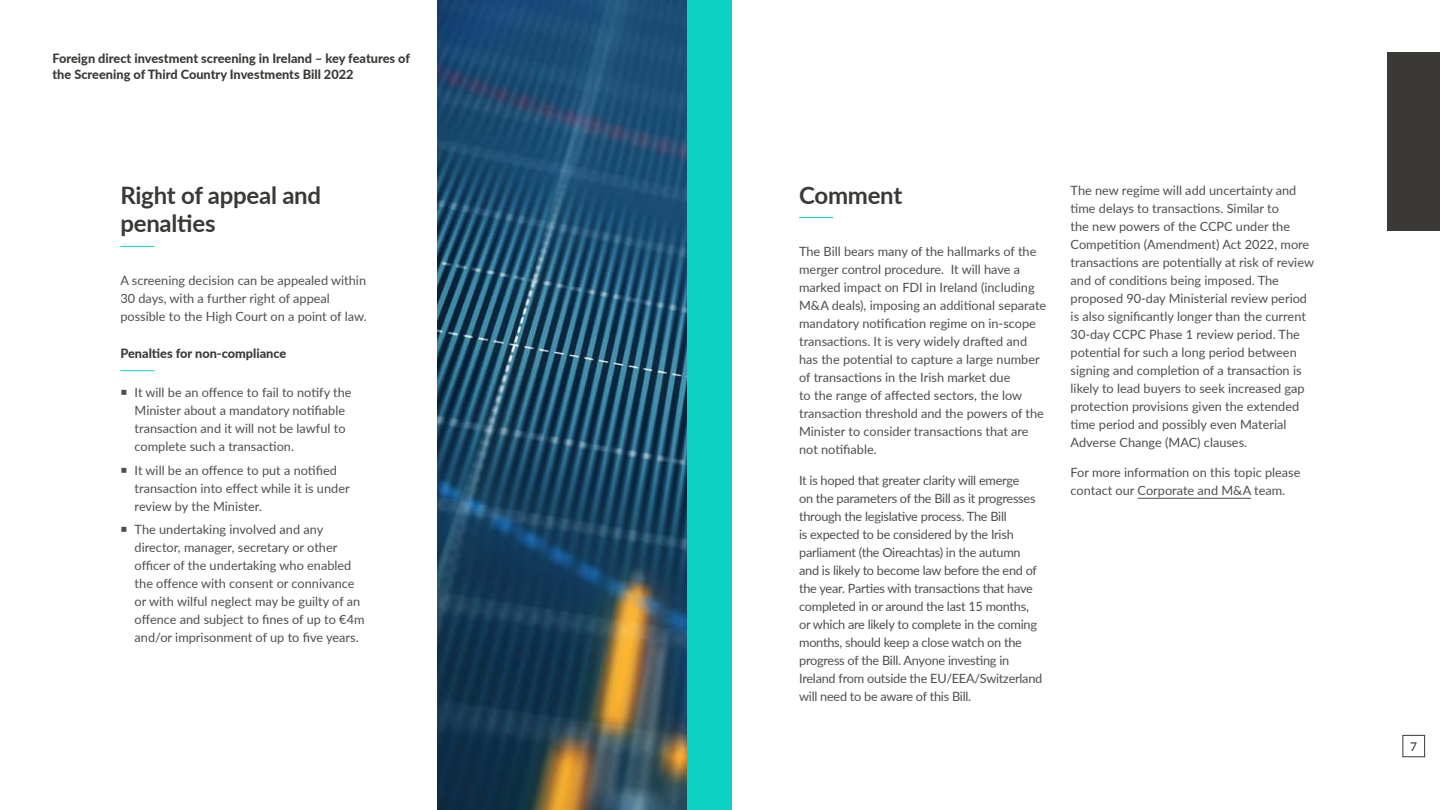
<style>
.page{position:relative;width:1440px;height:810px;background:#fff}
.page>*{position:absolute;margin:0;border:0;box-sizing:border-box;transform-origin:0 0}
.t1{font:700 24px/28.8px "Lato";letter-spacing:-.01em;color:#3b3936}
.t2{font:12.75px/18px "Lato";color:#4f4e4c}
.t3{font:12.75px/18px "Lato";letter-spacing:-.02em;color:#4f4e4c}
.t4{font:800 12.75px/15.8px "Lato";color:#3b3936}
.t5{font:500 12px "Lato";color:#3b3936}
</style>
<div class="page">
<img style="left:437px;top:0;width:250px;height:810px">
<div style="left:1388px;top:52px;width:52px;height:179px;background:#3b3936"></div>
<svg style="left:120px;top:246px;width:35px;height:1px"></svg>
<svg style="left:120px;top:370px;width:35px;height:1px"></svg>
<svg style="left:799px;top:217px;width:35px;height:1px"></svg>
<hr style="left:1138px;top:498px;width:113px;height:1px;background:#4f4e4c">
<div style="left:1402px;top:735px;width:23px;height:22px;border:1px solid #3b3936"></div>
<div style="left:687px;top:0;width:44px;height:810px;background:#0bd2c5"></div>
<p class="t4" style="left:52px;top:50px;width:359px">Foreign direct investment screening in Ireland – key features of the Screening of Third Country Investments Bill 2022</p>
<h1 class="t1" style="left:120px;top:179px;width:202px">Right of appeal and penalties</h1>
<p class="t2" style="left:120px;top:271px;width:248px">A screening decision can be appealed within<br>30 days, with a further right of appeal possible to the High Court on a point of law.</p>
<p class="t4" style="left:120px;top:345px;width:168px">Penalties for non-compliance</p>
<p class="t2" style="left:135px;top:383px;width:218px">It will be an offence to fail to notify the Minister about a mandatory notifiable transaction and it will not be lawful to complete such a transaction.</p>
<p class="t2" style="left:135px;top:461px;width:217px">It will be an offence to put a notified transaction into effect while it is under review by the Minister.</p>
<p class="t2" style="left:135px;top:520px;width:231px">The undertaking involved and any director, manager, secretary or other officer of the undertaking who enabled the offence with consent or connivance or with wilful neglect may be guilty of an offence and subject to fines of up to €4m and/or imprisonment of up to five years.</p>
<h1 class="t1" style="left:799px;top:179px;width:105px">Comment</h1>
<p class="t2" style="left:799px;top:242px;width:249px">The Bill bears many of the hallmarks of the merger control procedure. It will have a marked impact on FDI in Ireland (including M&amp;A deals), imposing an additional separate mandatory notification regime on in-scope transactions. It is very widely drafted and has the potential to capture a large number of transactions in the Irish market due<br>to the range of affected sectors, the low transaction threshold and the powers of the Minister to consider transactions that are not notifiable.</p>
<p class="t3" style="left:799px;top:471px;width:245px">It is hoped that greater clarity will emerge<br>on the parameters of the Bill as it progresses through the legislative process. The Bill<br>is expected to be considered by the Irish parliament (the Oireachtas) in the autumn and is likely to become law before the end of the year. Parties with transactions that have completed in or around the last 15 months, or which are likely to complete in the coming months, should keep a close watch on the progress of the Bill. Anyone investing in Ireland from outside the EU/EEA/Switzerland will need to be aware of this Bill.</p>
<p class="t2" style="left:1071px;top:180px;width:245px">The new regime will add uncertainty and time delays to transactions. Similar to<br>the new powers of the CCPC under the Competition (Amendment) Act 2022, more transactions are potentially at risk of review and of conditions being imposed. The proposed 90-day Ministerial review period is also significantly longer than the current 30-day CCPC Phase 1 review period. The potential for such a long period between signing and completion of a transaction is likely to lead buyers to seek increased gap protection provisions given the extended time period and possibly even Material Adverse Change (MAC) clauses.</p>
<p class="t2" style="left:1071px;top:463px;width:231px">For more information on this topic please contact our Corporate and M&amp;A team.</p>
<p class="t5" style="left:1410px;top:738px;width:8px">7</p>
</div>
